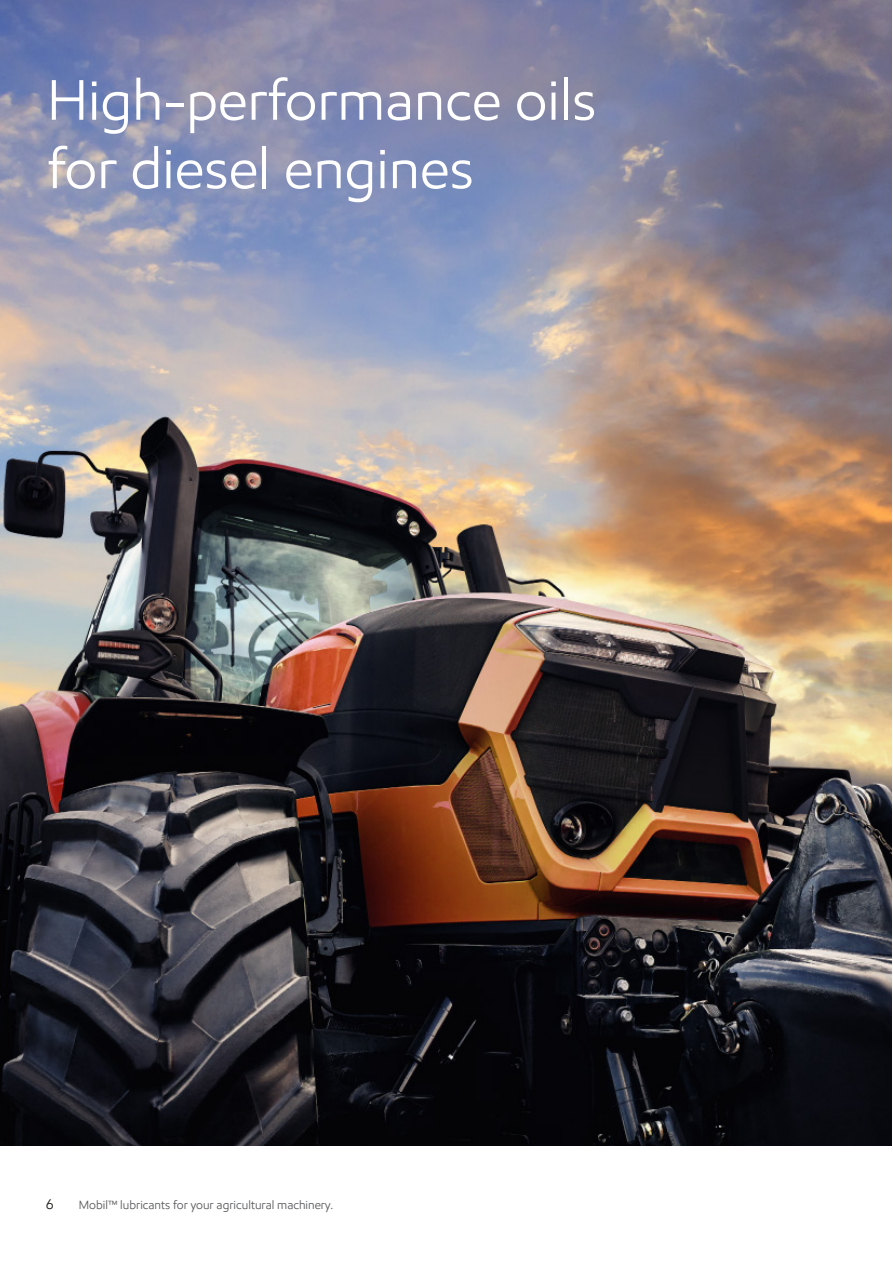
<style>
.page{position:relative;width:893px;height:1263px;background:#fff}
.page>*{position:absolute;margin:0;border:0;box-sizing:border-box;transform-origin:0 0}
.t1{font:57px/68.4px "E Mprint";color:#fff}
.t2{font:14.25px "E Mprint";color:#1d1d1b}
.t3{font:12px "E Mprint";color:#58595b}
</style>
<div class="page">
<img style="left:0;top:0;width:891px;height:1145px">
<h1 class="t1" style="left:47px;top:66px;width:551px">High-performance oils for diesel engines</h1>
<p class="t2" style="left:46px;top:1195px;width:9px">6</p>
<p class="t3" style="left:79px;top:1197px;width:256px">Mobil™ lubricants for your agricultural machinery.</p>
</div>
